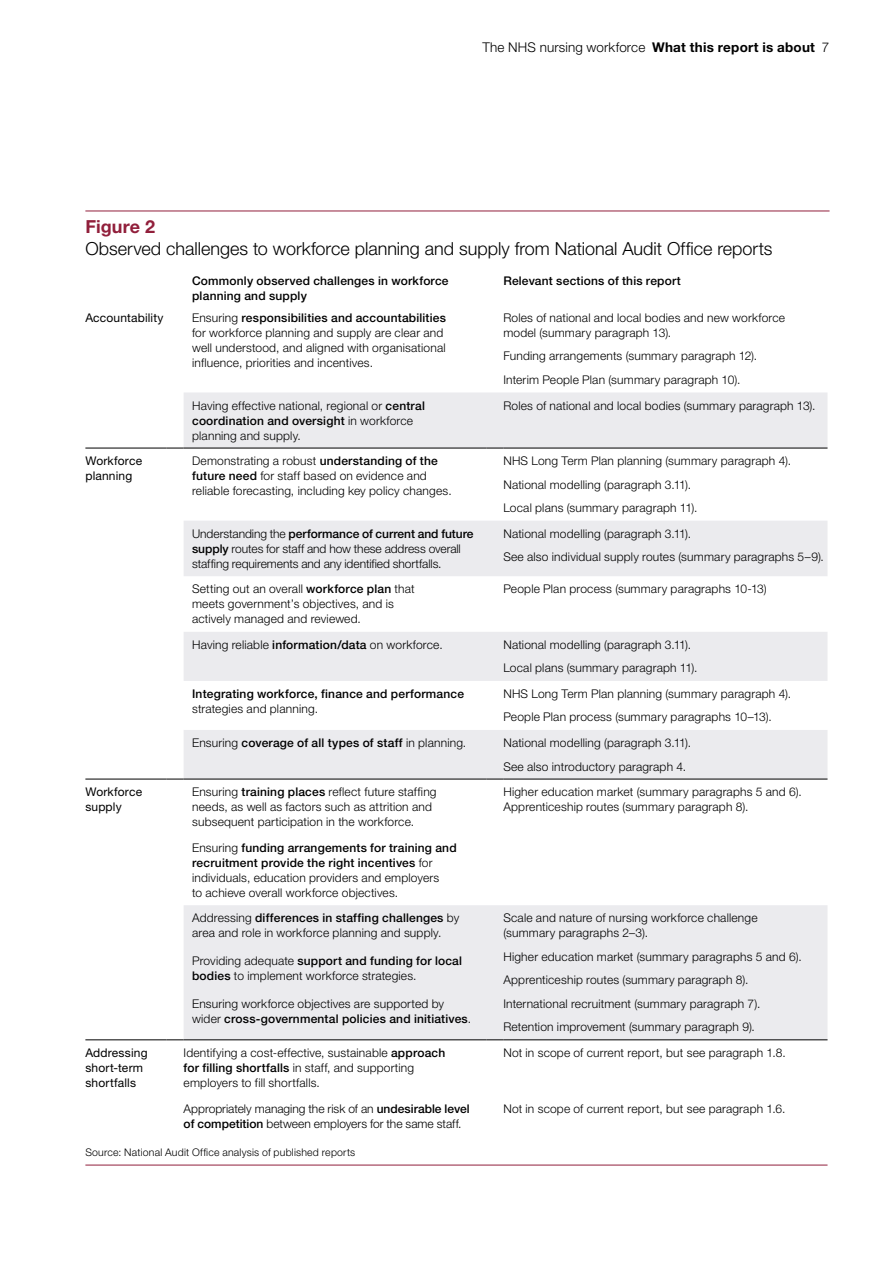
<style>
.page{position:relative;width:893px;height:1263px;background:#fff}
.page>*{position:absolute;margin:0;border:0;box-sizing:border-box;transform-origin:0 0}
.t1{font:300 18px/22.5px "Helvetica Neue LT Std";color:#000}
.t2{font:300 13.5px "Helvetica Neue LT Std";letter-spacing:.01em;color:#000}
.t3{font:300 12px/15px "Helvetica Neue LT Std";letter-spacing:.015em;color:#000}
.t4{font:500 12px/15px "Helvetica Neue LT Std";letter-spacing:.015em;color:#000}
.t5{font:300 12px/15px "Helvetica Neue LT Std";letter-spacing:-.005em;color:#000}
.t6{font:12px/15px "Helvetica Neue LT Std";letter-spacing:.015em;color:#000}
.t7{font:300 10.5px "Helvetica Neue LT Std";letter-spacing:.02em;color:#000}
.s1{font-weight:700}
.s2{font-weight:700;color:#911f3b}
.s3{font-weight:500}
.s4{font-weight:300}
</style>
<div class="page">
<hr style="left:85px;top:211px;width:744px;height:1px;background:#911f3b">
<svg style="left:184px;top:392px;width:643px;height:647px;fill:#ebebee"></svg>
<hr style="left:85px;top:448px;width:82px;height:1px;background:#000">
<hr style="left:184px;top:448px;width:302px;height:1px;background:#000">
<svg style="left:486px;top:448px;width:17px;height:1px"></svg>
<hr style="left:503px;top:448px;width:324px;height:1px;background:#000">
<hr style="left:184px;top:779px;width:302px;height:1px;background:#000">
<svg style="left:486px;top:779px;width:17px;height:1px"></svg>
<hr style="left:503px;top:779px;width:324px;height:1px;background:#000">
<hr style="left:85px;top:779px;width:82px;height:1px;background:#000">
<hr style="left:85px;top:1039px;width:82px;height:1px;background:#000">
<svg style="left:167px;top:447px;width:17px;height:593px"></svg>
<hr style="left:184px;top:1039px;width:302px;height:1px;background:#000">
<svg style="left:486px;top:1039px;width:17px;height:1px"></svg>
<hr style="left:503px;top:1039px;width:324px;height:1px;background:#000">
<hr style="left:85px;top:1165px;width:742px;height:1px;background:#911f3b">
<p class="t2" style="left:482px;top:39px;width:348px">The NHS nursing workforce <span class="s1">What this report is about</span> 7</p>
<p class="t1" style="left:85px;top:214px;width:689px"><span class="s2">Figure 2<br></span>Observed challenges to workforce planning and supply from National Audit Office reports</p>
<p class="t4" style="left:192px;top:273px;width:258px">Commonly observed challenges in workforce planning and supply</p>
<p class="t4" style="left:503px;top:273px;width:179px">Relevant sections of this report</p>
<p class="t6" style="left:85px;top:310px;width:80px">Accountability</p>
<p class="t3" style="left:192px;top:310px;width:255px">Ensuring <span class="s3">responsibilities and accountabilities </span>for workforce planning and supply are clear and well understood, and aligned with organisational influence, priorities and incentives.</p>
<p class="t3" style="left:503px;top:310px;width:283px">Roles of national and local bodies and new workforce model (summary paragraph 13).</p>
<p class="t3" style="left:503px;top:344px;width:255px;line-height:23.5px">Funding arrangements (summary paragraph 12).<br>Interim People Plan (summary paragraph 10).</p>
<p class="t3" style="left:192px;top:397px;width:234px">Having effective national, regional or <span class="s3">central coordination and oversight</span> in workforce planning and supply.</p>
<p class="t3" style="left:503px;top:397px;width:314px">Roles of national and local bodies (summary paragraph 13).</p>
<p class="t6" style="left:85px;top:453px;width:58px">Workforce planning</p>
<p class="t3" style="left:192px;top:453px;width:261px">Demonstrating a robust <span class="s3">understanding of the future need</span> for staff based on evidence and reliable forecasting, including key policy changes.</p>
<p class="t3" style="left:503px;top:449px;width:289px;line-height:23.5px">NHS Long Term Plan planning (summary paragraph 4).<br>National modelling (paragraph 3.11).<br>Local plans (summary paragraph 11).</p>
<p class="t5" style="left:192px;top:526px;width:283px">Understanding the <span class="s3">performance of current and future supply</span> routes for staff and how these address overall staffing requirements and any identified shortfalls.</p>
<p class="t3" style="left:503px;top:521px;width:322px;line-height:23.5px">National modelling (paragraph 3.11).<br>See also individual supply routes (summary paragraphs 5–9).</p>
<p class="t3" style="left:192px;top:581px;width:224px">Setting out an overall <span class="s3">workforce plan</span> that meets government’s objectives, and is actively managed and reviewed.</p>
<p class="t3" style="left:503px;top:581px;width:265px">People Plan process (summary paragraphs 10-13)</p>
<p class="t3" style="left:192px;top:637px;width:252px">Having reliable <span class="s3">information/data</span> on workforce.</p>
<p class="t3" style="left:503px;top:633px;width:195px;line-height:23.5px">National modelling (paragraph 3.11).<br>Local plans (summary paragraph 11).</p>
<p class="t4" style="left:192px;top:686px;width:273px">Integrating workforce, finance and performance <span class="s4">strategies and planning.</span></p>
<p class="t3" style="left:503px;top:682px;width:289px;line-height:23.5px">NHS Long Term Plan planning (summary paragraph 4).<br>People Plan process (summary paragraphs 10–13).</p>
<p class="t4" style="left:192px;top:735px;width:276px"><span class="s4">Ensuring</span> coverage of all types of staff <span class="s4">in planning.</span></p>
<p class="t3" style="left:503px;top:731px;width:189px;line-height:23.5px">National modelling (paragraph 3.11).<br>See also introductory paragraph 4.</p>
<p class="t6" style="left:85px;top:784px;width:58px">Workforce supply</p>
<p class="t3" style="left:192px;top:784px;width:246px">Ensuring <span class="s3">training places</span> reflect future staffing needs, as well as factors such as attrition and subsequent participation in the workforce.</p>
<p class="t3" style="left:503px;top:784px;width:300px">Higher education market (summary paragraphs 5 and 6).<br>Apprenticeship routes (summary paragraph 8).</p>
<p class="t3" style="left:192px;top:840px;width:266px">Ensuring <span class="s3">funding arrangements for training and recruitment provide the right incentives</span> for individuals, education providers and employers<br>to achieve overall workforce objectives.</p>
<p class="t3" style="left:192px;top:910px;width:269px">Addressing <span class="s3">differences in staffing challenges</span> by area and role in workforce planning and supply.</p>
<p class="t3" style="left:503px;top:910px;width:256px">Scale and nature of nursing workforce challenge (summary paragraphs 2–3).</p>
<p class="t3" style="left:503px;top:944px;width:300px;line-height:23.5px">Higher education market (summary paragraphs 5 and 6).<br>Apprenticeship routes (summary paragraph 8).<br>International recruitment (summary paragraph 7).<br>Retention improvement (summary paragraph 9).</p>
<p class="t3" style="left:192px;top:953px;width:271px">Providing adequate <span class="s3">support and funding for local bodies</span> to implement workforce strategies.</p>
<p class="t3" style="left:192px;top:995px;width:280px">Ensuring workforce objectives are supported by wider <span class="s3">cross-governmental policies and initiatives</span>.</p>
<p class="t6" style="left:85px;top:1045px;width:64px">Addressing short-term shortfalls</p>
<p class="t3" style="left:184px;top:1045px;width:263px">Identifying a cost-effective, sustainable <span class="s3">approach for filling shortfalls</span> in staff, and supporting employers to fill shortfalls.</p>
<p class="t3" style="left:503px;top:1045px;width:284px">Not in scope of current report, but see paragraph 1.8.</p>
<p class="t3" style="left:184px;top:1100px;width:288px">Appropriately managing the risk of an <span class="s3">undesirable level of competition</span> between employers for the same staff.</p>
<p class="t3" style="left:503px;top:1100px;width:284px">Not in scope of current report, but see paragraph 1.6.</p>
<p class="t7" style="left:85px;top:1146px;width:271px">Source: National Audit Office analysis of published reports</p>
</div>
